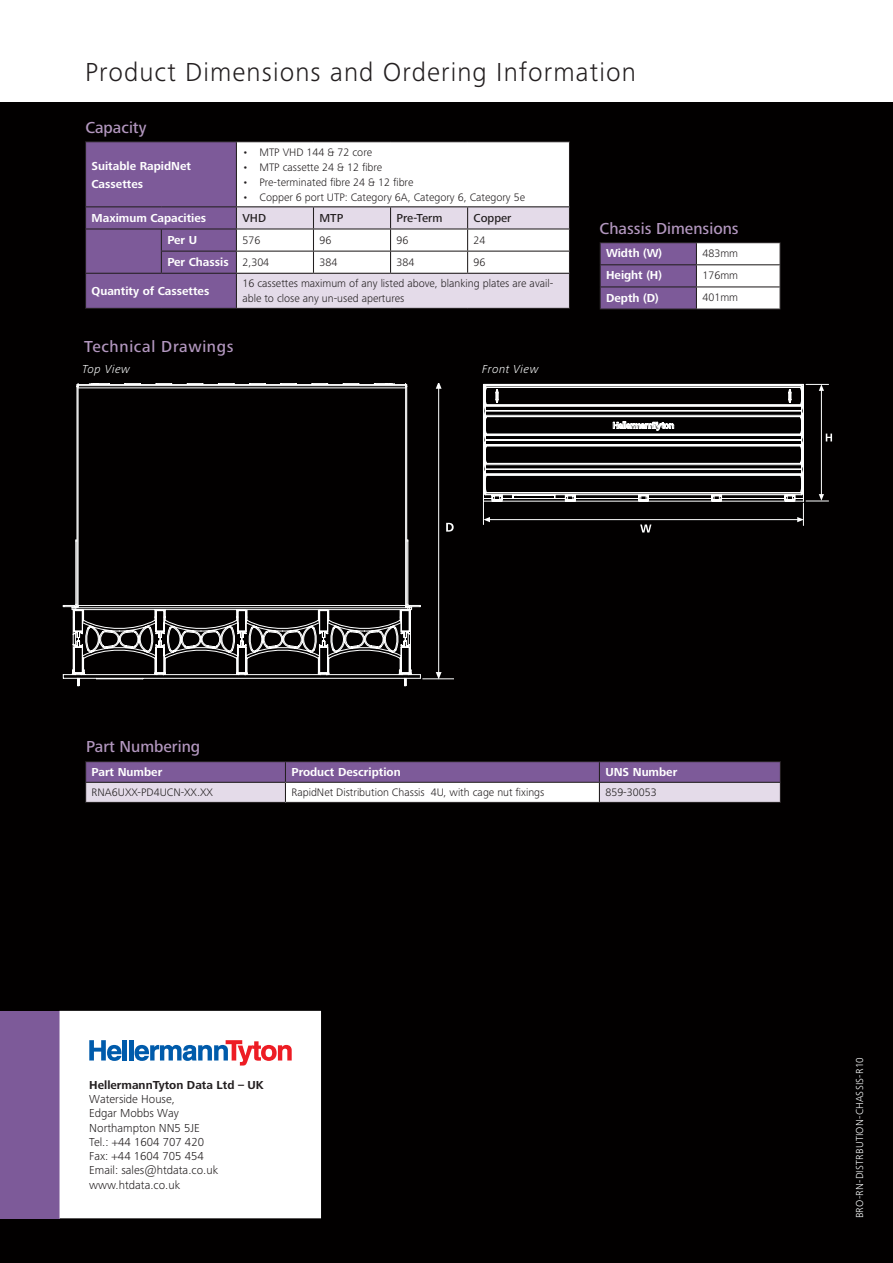
<style>
.page{position:relative;width:893px;height:1263px;background:#fff}
.page>*{position:absolute;margin:0;border:0;box-sizing:border-box;transform-origin:0 0}
.Frutiger_Roman_12pt{font:300 27px "Frutiger Next LTW1 G";letter-spacing:.04em;color:#231f20}
.Frutiger_Roman_12pt-2{font:500 16.5px "Frutiger Next LTW1 G";color:#b397bf}
.Frutiger_Roman_12pt-3{font:500 16.5px "Frutiger Next LTW1 G";letter-spacing:.04em;color:#b397bf}
.t1{font:700 12px "Frutiger Next LTW1 G";color:#fff}
.Address_Block{font:300 12px "Frutiger Next LTW1 G";color:#231f20}
.Address_Block-2{font:700 12px "Frutiger Next LTW1 G";color:#231f20}
.t2{font:500 12px "Frutiger Next LTW1 G";color:#231f20}
.Adressen{font:italic 300 12px "Frutiger Next LTW1 G";letter-spacing:.04em;color:#fff}
.t3{font:300 11.25px/15px "Frutiger Next LTW1 G";color:#231f20}
.Date_of_Issue{font:300 10.5px "Frutiger Next LTW1 G";letter-spacing:.02em;color:#fff}
</style>
<div class="page">
<div style="left:0;top:102px;width:893px;height:1161px;background:#020000"></div>
<hr style="left:85px;top:761px;width:200px;height:1px;background:#231f20">
<hr style="left:285px;top:761px;width:314px;height:1px;background:#231f20">
<hr style="left:599px;top:761px;width:182px;height:1px;background:#231f20">
<svg style="left:85px;top:762px;width:696px;height:40px;background:#af9cbe"></svg>
<hr style="left:85px;top:802px;width:200px;height:1px;background:#231f20">
<hr style="left:285px;top:802px;width:314px;height:1px;background:#231f20">
<hr style="left:599px;top:802px;width:182px;height:1px;background:#231f20">
<hr style="left:600px;top:242px;width:96px;height:1px;background:#231f20">
<hr style="left:696px;top:242px;width:85px;height:1px;background:#231f20">
<svg style="left:600px;top:243px;width:181px;height:66px;background:#b09ebe"></svg>
<hr style="left:600px;top:309px;width:96px;height:1px;background:#231f20">
<hr style="left:696px;top:309px;width:85px;height:1px;background:#231f20">
<hr style="left:85px;top:141px;width:76px;height:1px;background:#231f20">
<hr style="left:161px;top:141px;width:75px;height:1px;background:#231f20">
<hr style="left:236px;top:141px;width:77px;height:1px;background:#231f20">
<hr style="left:313px;top:141px;width:78px;height:1px;background:#231f20">
<hr style="left:391px;top:141px;width:77px;height:1px;background:#231f20">
<hr style="left:468px;top:141px;width:102px;height:1px;background:#231f20">
<svg style="left:85px;top:142px;width:485px;height:166px;background:#cabdd4"></svg>
<hr style="left:85px;top:273px;width:76px;height:1px;background:#231f20">
<hr style="left:85px;top:274px;width:1px;height:34px;background:#231f20">
<hr style="left:161px;top:273px;width:75px;height:1px;background:#231f20">
<hr style="left:236px;top:273px;width:77px;height:1px;background:#231f20">
<hr style="left:236px;top:274px;width:1px;height:34px;background:#231f20">
<hr style="left:313px;top:273px;width:78px;height:1px;background:#231f20">
<hr style="left:391px;top:273px;width:77px;height:1px;background:#231f20">
<hr style="left:468px;top:273px;width:102px;height:1px;background:#231f20">
<hr style="left:569px;top:274px;width:1px;height:34px;background:#231f20">
<hr style="left:85px;top:308px;width:76px;height:1px;background:#231f20">
<hr style="left:161px;top:308px;width:75px;height:1px;background:#231f20">
<hr style="left:236px;top:308px;width:77px;height:1px;background:#231f20">
<hr style="left:313px;top:308px;width:78px;height:1px;background:#231f20">
<hr style="left:391px;top:308px;width:77px;height:1px;background:#231f20">
<hr style="left:468px;top:308px;width:102px;height:1px;background:#231f20">
<svg style="left:72px;top:384px;width:381px;height:302px"></svg>
<svg style="left:446px;top:523px;width:7px;height:9px"></svg>
<svg style="left:436px;top:384px;width:6px;height:5px"></svg>
<svg style="left:436px;top:672px;width:6px;height:7px"></svg>
<svg style="left:482px;top:383px;width:350px;height:149px"></svg>
<div style="left:0;top:1011px;width:60px;height:207px;background:#7d5a99"></div>
<div style="left:60px;top:1011px;width:261px;height:207px;background:#fff"></div>
<hr style="left:123px;top:1040px;width:4px;height:20px;background:#005bab">
<div style="left:129px;top:1040px;width:5px;height:20px;background:#005bab"></div>
<svg style="left:89px;top:1040px;width:32px;height:21px"></svg>
<svg style="left:135px;top:1040px;width:157px;height:25px;background:#bfb0c4"></svg>
<p class="Frutiger_Roman_12pt" style="left:85px;top:56px;width:552px">Product Dimensions and Ordering Information</p>
<p class="Frutiger_Roman_12pt-2" style="left:85px;top:118px;width:62px">Capacity</p>
<p class="t1" style="left:92px;top:159px;width:101px">Suitable RapidNet</p>
<p class="t1" style="left:92px;top:177px;width:53px">Cassettes</p>
<p class="t3" style="left:242px;top:145px;width:131px">• MTP VHD 144 &amp; 72 core</p>
<p class="t3" style="left:242px;top:160px;width:141px">• MTP cassette 24 &amp; 12 fibre</p>
<p class="t3" style="left:242px;top:175px;width:172px">• Pre-terminated fibre 24 &amp; 12 fibre</p>
<p class="t3" style="left:242px;top:190px;width:284px">• Copper 6 port UTP: Category 6A, Category 6, Category 5e</p>
<p class="t1" style="left:92px;top:211px;width:116px">Maximum Capacities</p>
<p class="t2" style="left:242px;top:211px;width:25px">VHD</p>
<p class="t2" style="left:319px;top:211px;width:25px">MTP</p>
<p class="t2" style="left:397px;top:211px;width:47px">Pre-Term</p>
<p class="t2" style="left:474px;top:211px;width:39px">Copper</p>
<p class="t1" style="left:167px;top:233px;width:31px">Per U</p>
<p class="t3" style="left:242px;top:233px;width:19px">576</p>
<p class="t3" style="left:319px;top:233px;width:13px">96</p>
<p class="t3" style="left:397px;top:233px;width:13px">96</p>
<p class="t3" style="left:474px;top:233px;width:13px">24</p>
<p class="t1" style="left:167px;top:255px;width:63px">Per Chassis</p>
<p class="t3" style="left:242px;top:255px;width:28px">2,304</p>
<p class="t3" style="left:319px;top:255px;width:19px">384</p>
<p class="t3" style="left:397px;top:255px;width:19px">384</p>
<p class="t3" style="left:474px;top:255px;width:13px">96</p>
<p class="t1" style="left:92px;top:284px;width:119px">Quantity of Cassettes</p>
<p class="t3" style="left:242px;top:276px;width:312px">16 cassettes maximum of any listed above, blanking plates are avail&shy;able to close any un-used apertures</p>
<p class="Frutiger_Roman_12pt-3" style="left:84px;top:337px;width:151px">Technical Drawings</p>
<p class="Adressen" style="left:83px;top:363px;width:49px">Top View</p>
<p class="Adressen" style="left:482px;top:363px;width:58px">Front View</p>
<p class="Frutiger_Roman_12pt-2" style="left:600px;top:219px;width:141px">Chassis Dimensions</p>
<p class="t1" style="left:606px;top:246px;width:58px">Width (W)</p>
<p class="t3" style="left:702px;top:246px;width:37px">483mm</p>
<p class="t1" style="left:606px;top:269px;width:57px">Height (H)</p>
<p class="t3" style="left:702px;top:268px;width:37px">176mm</p>
<p class="t1" style="left:606px;top:291px;width:54px">Depth (D)</p>
<p class="t3" style="left:702px;top:290px;width:37px">401mm</p>
<p class="Frutiger_Roman_12pt-2" style="left:86px;top:737px;width:116px">Part Numbering</p>
<p class="t1" style="left:92px;top:765px;width:72px">Part Number</p>
<p class="t1" style="left:291px;top:765px;width:111px">Product Description</p>
<p class="t1" style="left:605px;top:765px;width:73px">UNS Number</p>
<p class="t3" style="left:92px;top:785px;width:123px">RNA6UXX-PD4UCN-XX.XX</p>
<p class="t3" style="left:291px;top:785px;width:254px">RapidNet Distribution Chassis 4U, with cage nut fixings</p>
<p class="t3" style="left:605px;top:785px;width:53px">859-30053</p>
<p class="Address_Block-2" style="left:89px;top:1078px;width:176px">HellermannTyton Data Ltd – UK</p>
<p class="Address_Block" style="left:89px;top:1092px;width:87px">Waterside House,</p>
<p class="Address_Block" style="left:89px;top:1106px;width:91px">Edgar Mobbs Way</p>
<p class="Address_Block" style="left:89px;top:1121px;width:112px">Northampton NN5 5JE</p>
<p class="Address_Block" style="left:89px;top:1135px;width:116px">Tel.: +44 1604 707 420</p>
<p class="Address_Block" style="left:89px;top:1149px;width:116px">Fax: +44 1604 705 454</p>
<p class="Address_Block" style="left:89px;top:1163px;width:130px">Email: sales@htdata.co.uk</p>
<p class="Address_Block" style="left:89px;top:1178px;width:92px">www.htdata.co.uk</p>
<p class="Date_of_Issue" style="left:854px;top:1218px;width:163px;rotate:-90deg">BRO-RN-distrbution-chassis-R10</p>
</div>
